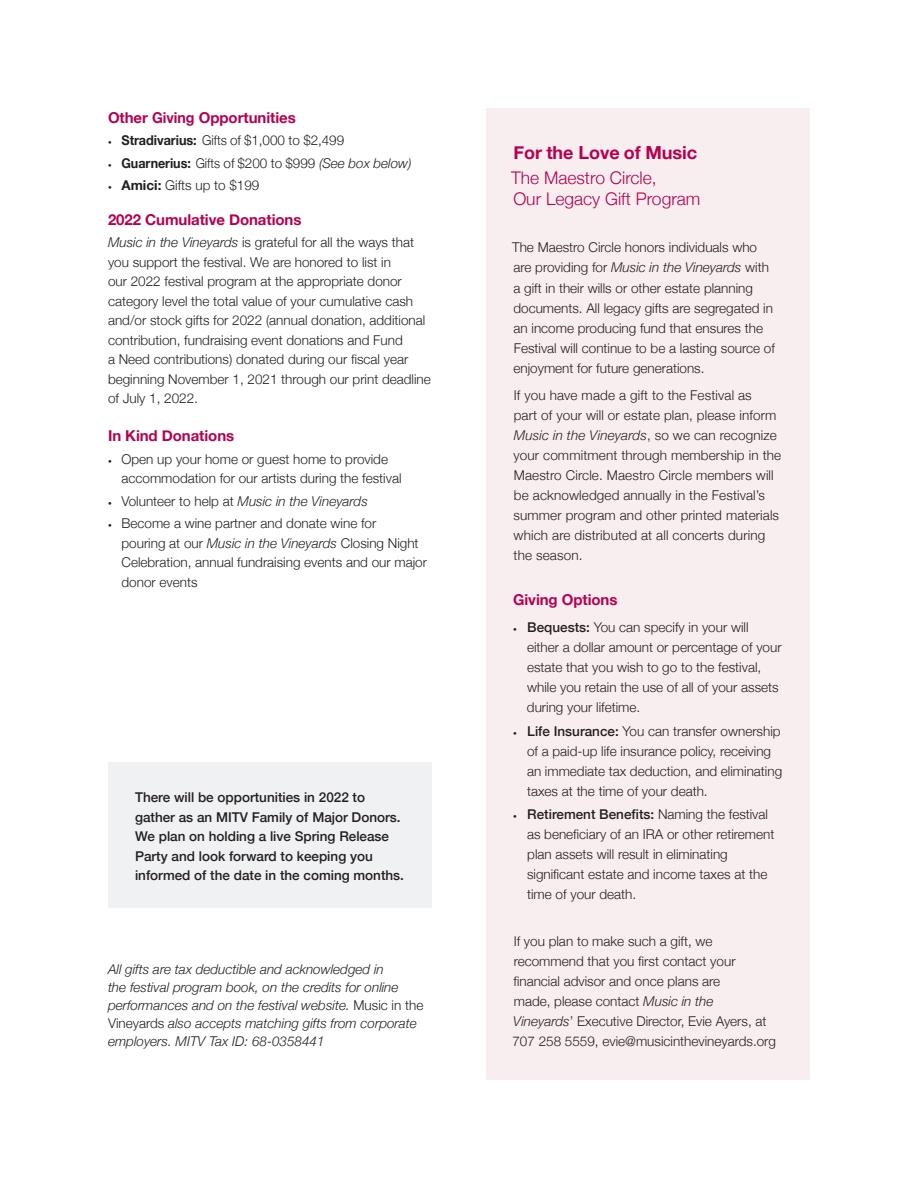
<style>
.page{position:relative;width:918px;height:1188px;background:#fff}
.page>*{position:absolute;margin:0;border:0;box-sizing:border-box;transform-origin:0 0}
.t1{font:700 18px "Helvetica Neue";letter-spacing:-.005em;color:#b60150}
.t2{font:300 17.4px/21.6px "Helvetica Neue";color:#b60150}
.t3{font:700 15px "Helvetica Neue";letter-spacing:-.005em;color:#b60150}
.t4{font:300 13.5px/20.1px "Helvetica Neue";color:#231f20}
.t5{font:italic 300 13.5px/18px "Helvetica Neue";color:#231f20}
.t6{font:500 13.5px/19.5px "Helvetica Neue";color:#231f20}
.t7{font:300 13.5px "Helvetica Neue";color:#231f20;scale:.93 1}
.t8{font:300 13.5px "Helvetica Neue";color:#231f20;scale:.94 1}
.s1{font-size:7.5px}
.s2{font-weight:700}
.s3{font-style:italic}
.s4{font-style:normal;font-size:7.5px}
.s5{font-style:normal}
.s6{font-weight:500}
</style>
<div class="page">
<div style="left:486px;top:108px;width:324px;height:972px;background:#f9eeef"></div>
<div style="left:108px;top:762px;width:324px;height:145px;background:#f0f1f2"></div>
<p class="t3" style="left:108px;top:106px;width:189px">Other Giving Opportunities</p>
<p class="t8" style="left:108px;top:129px;width:253px"><span class="s1">•</span> <span class="s2">Stradivarius:</span> Gifts of $1,000 to $2,499</p>
<p class="t7" style="left:108px;top:152px;width:328px"><span class="s1">•</span> <span class="s2">Guarnerius:</span> Gifts of $200 to $999 <span class="s3">(See box below)</span></p>
<p class="t4" style="left:108px;top:174px;width:153px"><span class="s1">•</span> <span class="s2">Amici:</span> Gifts up to $199</p>
<p class="t3" style="left:108px;top:208px;width:195px">2022 Cumulative Donations</p>
<p class="t4" style="left:108px;top:232px;width:324px;line-height:19.5px"><span class="s3">Music in the Vineyards</span> is grateful for all the ways that you support the festival. We are honored to list in<br>our 2022 festival program at the appropriate donor category level the total value of your cumulative cash and/or stock gifts for 2022 (annual donation, additional contribution, fundraising event donations and Fund<br>a Need contributions) donated during our fiscal year beginning November 1, 2021 through our print deadline of July 1, 2022.</p>
<p class="t3" style="left:108px;top:424px;width:128px">In Kind Donations</p>
<p class="t4" style="left:122px;top:448px;width:282px;line-height:19.5px;text-indent:-14px"><span class="s1">•</span> Open up your home or guest home to provide accommodation for our artists during the festival</p>
<p class="t5" style="left:108px;top:491px;width:261px"><span class="s4">•</span> <span class="s5">Volunteer to help at</span> Music in the Vineyards</p>
<p class="t4" style="left:122px;top:513px;width:307px;line-height:19.5px;text-indent:-14px"><span class="s1">•</span> Become a wine partner and donate wine for<br>pouring at our <span class="s3">Music in the Vineyards</span> Closing Night Celebration, annual fundraising events and our major donor events</p>
<p class="t6" style="left:135px;top:787px;width:271px">There will be opportunities in 2022 to gather as an MITV Family of Major Donors.<br>We plan on holding a live Spring Release Party and look forward to keeping you informed of the date in the coming months.</p>
<p class="t5" style="left:108px;top:960px;width:317px">All gifts are tax deductible and acknowledged in<br>the festival program book, on the credits for online performances and on the festival website. <span class="s5">Music in the Vineyards</span> also accepts matching gifts from corporate employers. MITV Tax ID: 68-0358441</p>
<h1 class="t1" style="left:514px;top:139px;width:185px">For the Love of Music</h1>
<p class="t2" style="left:511px;top:166px;width:191px">The Maestro Circle,<br>Our Legacy Gift Program</p>
<p class="t4" style="left:512px;top:237px;width:264px">The Maestro Circle honors individuals who are providing for <span class="s3">Music in the Vineyards</span> with a gift in their wills or other estate planning documents. All legacy gifts are segregated in an income producing fund that ensures the Festival will continue to be a lasting source of enjoyment for future generations.</p>
<p class="t4" style="left:514px;top:384px;width:269px">If you have made a gift to the Festival as<br>part of your will or estate plan, please inform <span class="s3">Music in the Vineyards</span>, so we can recognize your commitment through membership in the Maestro Circle. Maestro Circle members will be acknowledged annually in the Festival’s summer program and other printed materials which are distributed at all concerts during the season.</p>
<p class="t3" style="left:513px;top:588px;width:106px">Giving Options</p>
<p class="t4" style="left:527px;top:616px;width:256px;text-indent:-14px"><span class="s1">•</span> <span class="s6">Bequests:</span> You can specify in your will either a dollar amount or percentage of your estate that you wish to go to the festival, while you retain the use of all of your assets during your lifetime.</p>
<p class="t4" style="left:527px;top:720px;width:257px;text-indent:-14px"><span class="s1">•</span> <span class="s6">Life Insurance:</span> You can transfer ownership of a paid-up life insurance policy, receiving an immediate tax deduction, and eliminating taxes at the time of your death.</p>
<p class="t4" style="left:527px;top:803px;width:249px;text-indent:-14px"><span class="s1">•</span> <span class="s6">Retirement Benefits:</span> Naming the festival as beneficiary of an IRA or other retirement plan assets will result in eliminating significant estate and income taxes at the time of your death.</p>
<p class="t4" style="left:512px;top:930px;width:265px">If you plan to make such a gift, we recommend that you first contact your financial advisor and once plans are<br>made, please contact <span class="s3">Music in the<br>Vineyards</span>’ Executive Director, Evie Ayers, at 707 258 5559, evie@musicinthevineyards.org</p>
</div>
